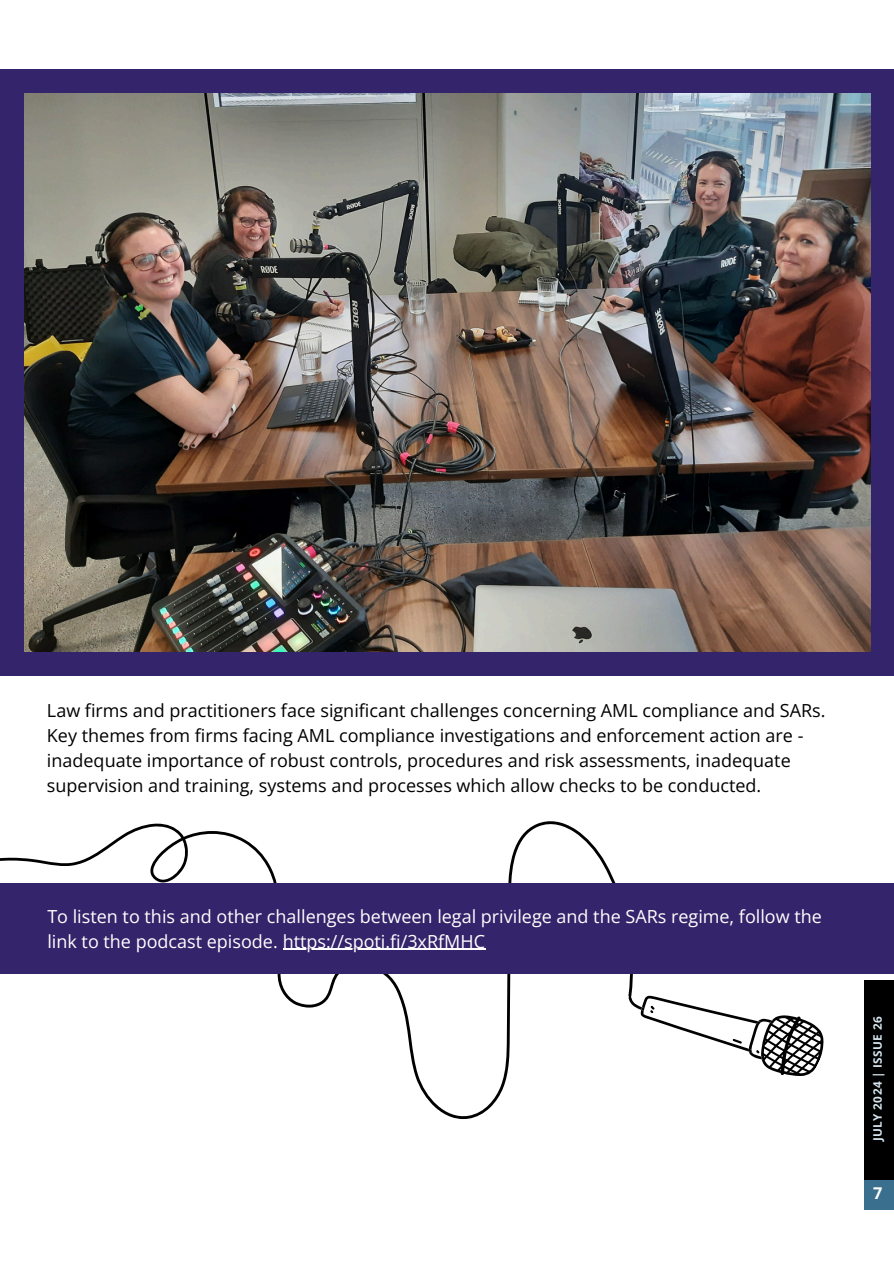
<style>
.page{position:relative;width:894px;height:1264px;background:#fff}
.page>*{position:absolute;margin:0;border:0;box-sizing:border-box;transform-origin:0 0}
.t1{font:18px/24.8px "Open Sans";color:#000}
.t2{font:18px/24.8px "Open Sans";color:#fff}
.t3{font:700 16.2px "Open Sans";color:#fff}
.t4{font:700 11.7px "Open Sans";letter-spacing:.03em;color:#d3e3ed}
</style>
<div class="page">
<svg style="left:277px;top:821px;width:346px;height:298px"></svg>
<svg style="left:623px;top:973px;width:210px;height:103px"></svg>
<svg style="left:0;top:823px;width:277px;height:60px"></svg>
<div style="left:0;top:883px;width:893px;height:90px;background:#33246b"></div>
<div style="left:864px;top:1178px;width:29px;height:31px;background:#3a6f8d"></div>
<div style="left:864px;top:980px;width:29px;height:199px;background:#000"></div>
<div style="left:0;top:70px;width:893px;height:606px;background:#33246b"></div>
<img style="left:24px;top:93px;width:846px;height:558px">
<hr style="left:282px;top:948px;width:203px;height:2px;background:#fff">
<p class="t1" style="left:47px;top:698px;width:779px">Law firms and practitioners face significant challenges concerning AML compliance and SARs.<br>Key themes from firms facing AML compliance investigations and enforcement action are - inadequate importance of robust controls, procedures and risk assessments, inadequate supervision and training, systems and processes which allow checks to be conducted.</p>
<p class="t2" style="left:47px;top:903px;width:775px">To listen to this and other challenges between legal privilege and the SARs regime, follow the link to the podcast episode. https://spoti.fi/3xRfMHC</p>
<h1 class="t4" style="left:869px;top:1140px;width:126px;rotate:-90deg">JULY 2024 | ISSUE 26</h1>
<p class="t3" style="left:872px;top:1181px;width:11px">7</p>
</div>
